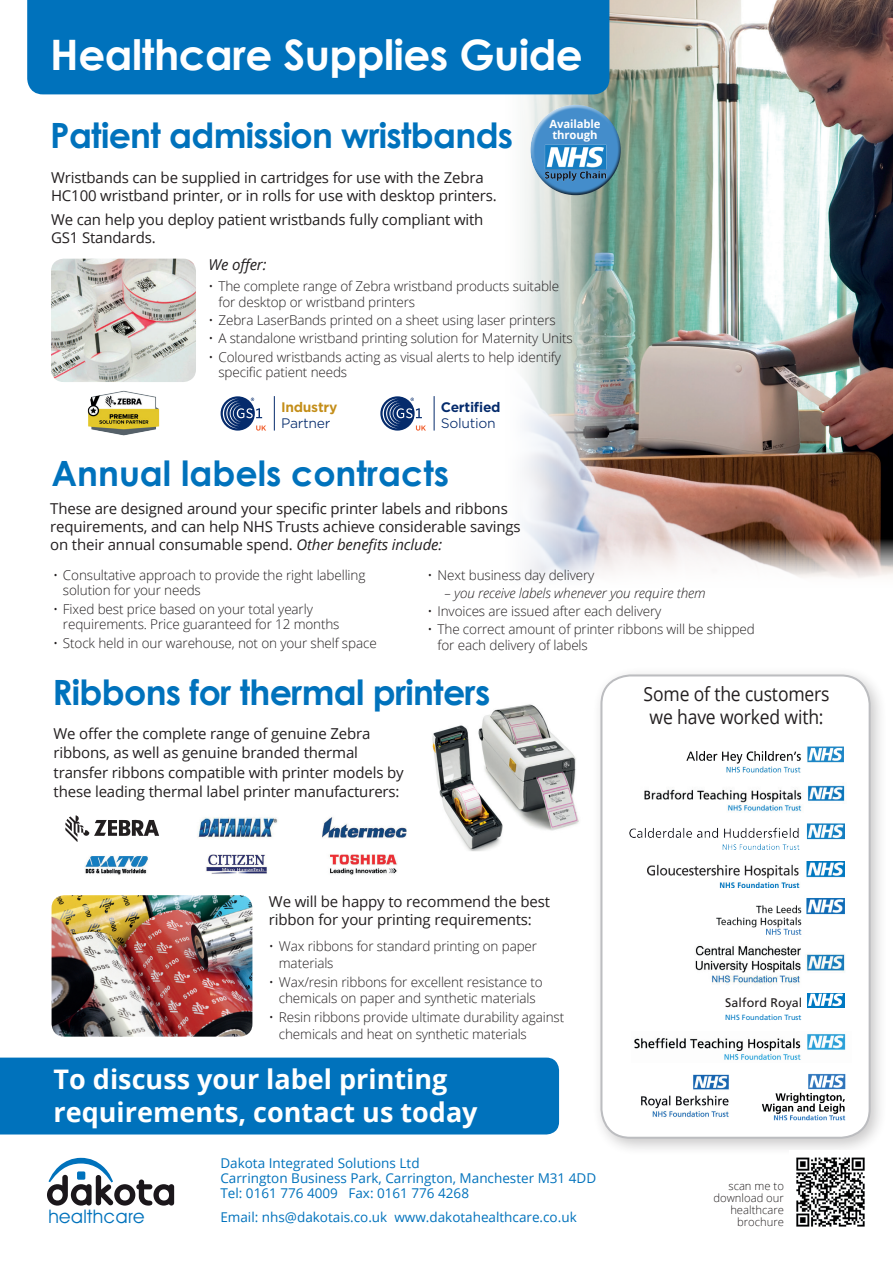
<style>
.page{position:relative;width:893px;height:1263px;background:#fff}
.page>*{position:absolute;margin:0;border:0;box-sizing:border-box;transform-origin:0 0}
.t1{font:700 42px "Century Gothic";letter-spacing:-.01em;color:#fff}
.t2{font:700 34.8px "Century Gothic";letter-spacing:-.02em;color:#0072bc}
.t3{font:700 34.8px "Century Gothic";color:#0072bc}
.t4{font:700 27px/33px "Open Sans";color:#fff}
.t5{font:19.5px/22.5px "Open Sans";letter-spacing:-.01em;color:#231f20;text-align:center;scale:.9 1}
.t6{font:18.75px "Avant Guard Regular SWFTE";letter-spacing:.025em;color:#0072bc}
.t7{font:15px/18px "Open Sans";letter-spacing:-.01em;color:#231f20}
.t8{font:italic 15px "Open Sans";color:#231f20}
.t9{font:300 13.5px/15.8px "Open Sans";letter-spacing:-.01em;color:#231f20}
.t10{font:13.5px/15px "Open Sans";color:#0072bc}
.t11{font:italic 300 13.5px "Open Sans";letter-spacing:-.01em;color:#231f20}
.t12{font:13.2px "Gotham Office";letter-spacing:-.025em;color:#052b6c}
.t13{font:700 13.2px "Gotham Office";letter-spacing:-.025em;color:#052b6c}
.t14{font:700 13.2px "Gotham Office";letter-spacing:-.025em;color:#c48e19}
.t15{font:12.45px "Frutiger";color:#231f20}
.t16{font:300 11.25px/12px "Open Sans";color:#231f20;text-align:right}
.t17{font:700 11.25px/11.2px "Open Sans";letter-spacing:-.01em;color:#fff}
.t18{font:7.5px "Frutiger";color:#0079c2}
.s1{font-style:italic}
</style>
<div class="page">
<img style="left:482px;top:704px;width:97px;height:127px">
<img style="left:432px;top:722px;width:83px;height:129px">
<svg style="left:47px;top:1158px;width:127px;height:48px"></svg>
<div style="left:591px;top:665px;width:297px;height:491px;background:#231f20;opacity:.25"></div>
<div style="left:601px;top:675px;width:269px;height:463px;background:#fff;border-radius:29px"></div>
<div style="left:600px;top:674px;width:271px;height:465px;border:2px solid #bcbdc0;border-radius:29px"></div>
<img style="left:87px;top:390px;width:73px;height:46px">
<svg style="left:65px;top:815px;width:94px;height:26px"></svg>
<img style="left:197px;top:817px;width:81px;height:21px">
<img style="left:322px;top:817px;width:84px;height:21px">
<img style="left:85px;top:856px;width:63px;height:19px">
<img style="left:206px;top:854px;width:61px;height:20px">
<img style="left:330px;top:854px;width:67px;height:21px">
<div style="left:0;top:1057px;width:559px;height:77px;background:#0072bc"></div>
<img style="left:497px;top:0;width:396px;height:579px">
<img style="left:51px;top:259px;width:145px;height:123px">
<div style="left:27px;top:0;width:582px;height:94px;background:#0072bc"></div>
<div style="left:528px;top:102px;width:90px;height:71px;background:#fff;opacity:.75"></div>
<div style="left:532px;top:119px;width:89px;height:76px;background:#231f20;opacity:.75"></div>
<img style="left:544px;top:144px;width:63px;height:39px">
<img style="left:52px;top:895px;width:200px;height:142px">
<svg style="left:807px;top:993px;width:37px;height:14px"></svg>
<svg style="left:808px;top:993px;width:35px;height:13px"></svg>
<img style="left:687px;top:747px;width:156px;height:25px">
<img style="left:644px;top:785px;width:201px;height:26px">
<img style="left:630px;top:823px;width:214px;height:26px">
<img style="left:695px;top:945px;width:150px;height:40px">
<img style="left:648px;top:861px;width:196px;height:27px">
<img style="left:641px;top:1074px;width:88px;height:43px">
<img style="left:634px;top:1034px;width:212px;height:26px">
<img style="left:761px;top:1073px;width:85px;height:48px">
<svg style="left:380px;top:396px;width:35px;height:35px"></svg>
<svg style="left:383px;top:398px;width:43px;height:33px"></svg>
<hr style="left:434px;top:396px;width:1px;height:35px;background:#052b6c">
<svg style="left:221px;top:396px;width:34px;height:35px"></svg>
<svg style="left:223px;top:398px;width:43px;height:33px"></svg>
<hr style="left:274px;top:396px;width:1px;height:35px;background:#052b6c">
<img style="left:716px;top:898px;width:129px;height:37px">
<img style="left:789px;top:1151px;width:83px;height:76px">
<h1 class="t1" style="left:50px;top:23px;width:534px">Healthcare Supplies Guide</h1>
<h2 class="t2" style="left:50px;top:109px;width:465px">Patient admission wristbands</h2>
<p class="t7" style="left:51px;top:169px;width:447px">Wristbands can be supplied in cartridges for use with the Zebra<br>HC100 wristband printer, or in rolls for use with desktop printers.</p>
<p class="t7" style="left:51px;top:210px;width:434px">We can help you deploy patient wristbands fully compliant with<br>GS1 Standards.</p>
<p class="t17" style="left:549px;top:118px;width:53px">Available through</p>
<p class="t8" style="left:209px;top:254px;width:60px">We offer:</p>
<p class="t9" style="left:218px;top:278px;width:342px;text-indent:-10px">• The complete range of Zebra wristband products suitable for desktop or wristband printers</p>
<p class="t9" style="left:209px;top:312px;width:349px">• Zebra LaserBands printed on a sheet using laser printers</p>
<p class="t9" style="left:209px;top:330px;width:366px">• A standalone wristband printing solution for Maternity Units</p>
<p class="t9" style="left:218px;top:348px;width:344px;text-indent:-10px">• Coloured wristbands acting as visual alerts to help identify specific patient needs</p>
<p class="t14" style="left:281px;top:398px;width:58px">Industry</p>
<p class="t12" style="left:281px;top:414px;width:51px">Partner</p>
<p class="t13" style="left:441px;top:398px;width:61px">Certified</p>
<p class="t12" style="left:441px;top:414px;width:56px">Solution</p>
<h2 class="t3" style="left:52px;top:447px;width:399px">Annual labels contracts</h2>
<p class="t7" style="left:50px;top:500px;width:472px">These are designed around your specific printer labels and ribbons requirements, and can help NHS Trusts achieve considerable savings on their annual consumable spend. <span class="s1">Other benefits include:</span></p>
<p class="t9" style="left:63px;top:566px;width:304px;text-indent:-10px">• Consultative approach to provide the right labelling solution for your needs</p>
<p class="t9" style="left:63px;top:600px;width:278px;text-indent:-10px">• Fixed best price based on your total yearly requirements. Price guaranteed for 12 months</p>
<p class="t9" style="left:53px;top:634px;width:325px">• Stock held in our warehouse, not on your shelf space</p>
<p class="t9" style="left:428px;top:566px;width:168px">• Next business day delivery</p>
<p class="t11" style="left:444px;top:584px;width:263px">– you receive labels whenever you require them</p>
<p class="t9" style="left:428px;top:603px;width:235px">• Invoices are issued after each delivery</p>
<p class="t9" style="left:438px;top:621px;width:319px;text-indent:-10px">• The correct amount of printer ribbons will be shipped for each delivery of labels</p>
<h2 class="t2" style="left:52px;top:666px;width:439px">Ribbons for thermal printers</h2>
<p class="t7" style="left:54px;top:723px;width:352px;line-height:19.5px">We offer the complete range of genuine Zebra ribbons, as well as genuine branded thermal transfer ribbons compatible with printer models by these leading thermal label printer manufacturers:</p>
<p class="t7" style="left:269px;top:892px;width:283px">We will be happy to recommend the best ribbon for your printing requirements:</p>
<p class="t9" style="left:279px;top:938px;width:260px;line-height:16.5px;text-indent:-10px">• Wax ribbons for standard printing on paper materials</p>
<p class="t9" style="left:269px;top:973px;width:275px;line-height:16.5px;text-align:center">• Wax/resin ribbons for excellent resistance to chemicals on paper and synthetic materials</p>
<p class="t9" style="left:279px;top:1009px;width:287px;line-height:16.5px;text-indent:-10px">• Resin ribbons provide ultimate durability against chemicals and heat on synthetic materials</p>
<h3 class="t4" style="left:54px;top:1062px;width:426px">To discuss your label printing requirements, contact us today</h3>
<p class="t10" style="left:220px;top:1155px;width:377px">Dakota Integrated Solutions Ltd<br>Carrington Business Park, Carrington, Manchester M31 4DD<br>Tel: 0161 776 4009 Fax: 0161 776 4268</p>
<h3 class="t6" style="left:48px;top:1204px;width:98px">healthcare</h3>
<p class="t10" style="left:220px;top:1209px;width:358px">Email: nhs@dakotais.co.uk www.dakotahealthcare.co.uk</p>
<h3 class="t5" style="left:644px;top:682px;width:208px">Some of the customers we have worked with:</h3>
<p class="t15" style="left:725px;top:996px;width:79px">Salford Royal</p>
<p class="t18" style="left:725px;top:1013px;width:78px">NHS Foundation Trust</p>
<p class="t16" style="left:713px;top:1179px;width:72px">scan me to download our healthcare brochure</p>
</div>
